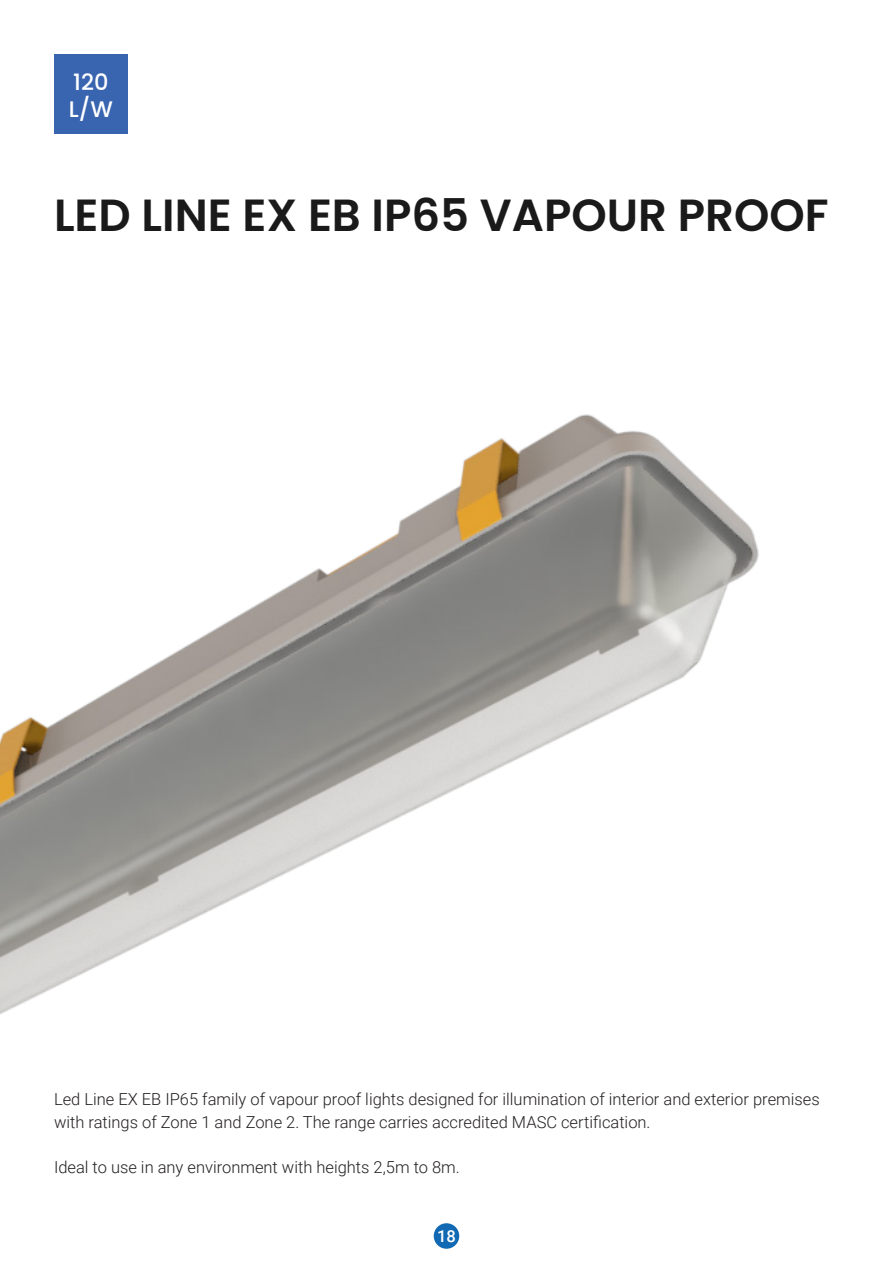
<style>
.page{position:relative;width:893px;height:1263px;background:#fff}
.page>*{position:absolute;margin:0;border:0;box-sizing:border-box;transform-origin:0 0}
.Sub_Heading_-_Style{font:600 45px "Poppins";color:#1a1a1a}
.Sub_heading_-_Style{font:500 22.5px "Poppins";color:#fff}
.t1{font:300 16.5px/22.5px "Roboto";color:#231f20}
.t2{font:500 16.5px "Roboto";color:#fff}
</style>
<div class="page">
<div style="left:54px;top:54px;width:74px;height:79px;background:#3965b0"></div>
<img style="left:0;top:414px;width:759px;height:601px">
<div style="left:434px;top:1223px;width:25px;height:26px;background:#1169b4;border-radius:50%"></div>
<p class="Sub_heading_-_Style" style="left:73px;top:69px;width:37px">120</p>
<p class="Sub_heading_-_Style" style="left:69px;top:96px;width:46px">L/W</p>
<p class="Sub_Heading_-_Style" style="left:54px;top:189px;width:776px">LED LINE EX EB IP65 VAPOUR PROOF</p>
<p class="t1" style="left:54px;top:1087px;width:767px">Led Line EX EB IP65 family of vapour proof lights designed for illumination of interior and exterior premises with ratings of Zone 1 and Zone 2. The range carries accredited MASC certification.</p>
<p class="t1" style="left:54px;top:1155px;width:407px">Ideal to use in any environment with heights 2,5m to 8m.</p>
<p class="t2" style="left:437px;top:1225px;width:20px">18</p>
</div>
